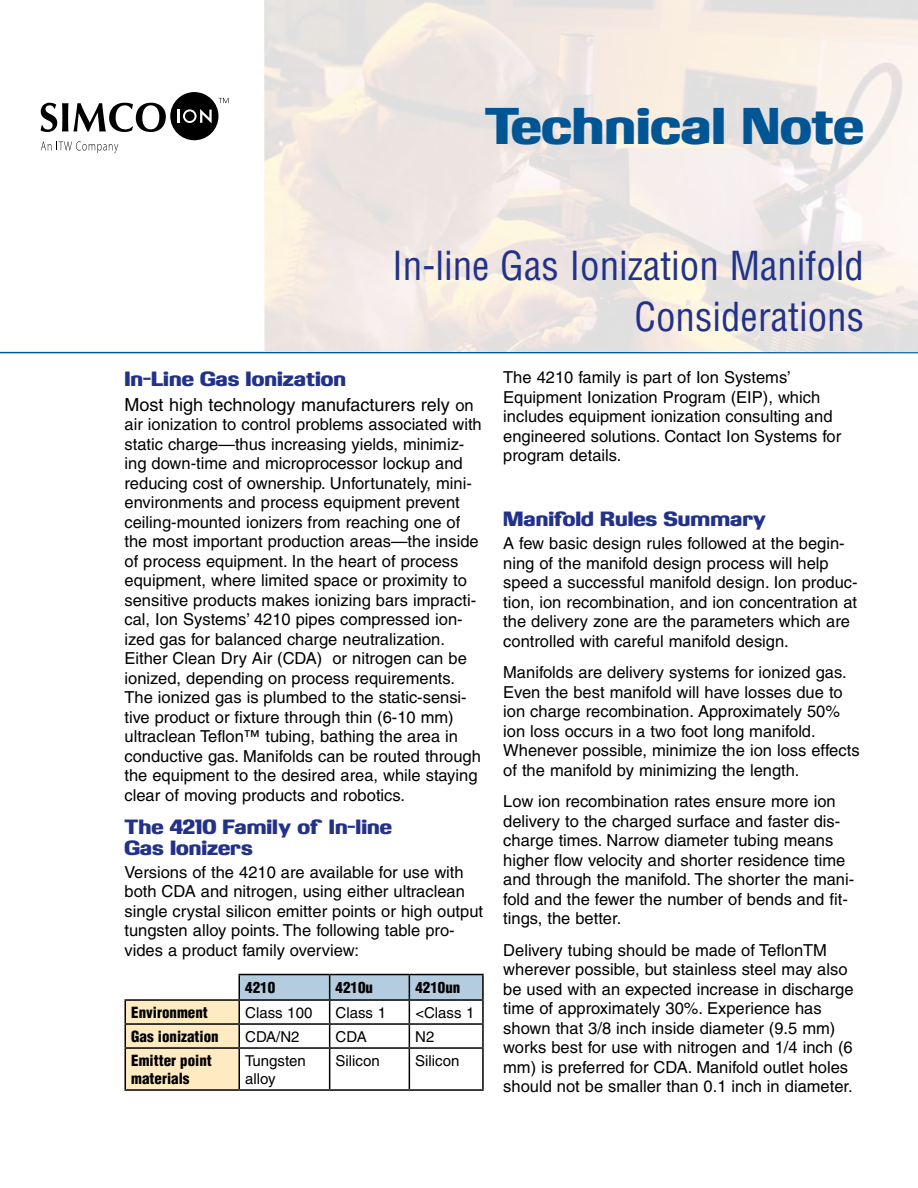
<style>
.page{position:relative;width:918px;height:1188px;background:#fff}
.page>*{position:absolute;margin:0;border:0;box-sizing:border-box;transform-origin:0 0}
.t1{font:45px "Kasse Ultra FLF";color:#005695}
.t2{font:condensed 39px/51px "Helvetica";color:#233289;text-align:right}
.t3{font:18px/21px "Kasse Ultra FLF";color:#233289}
.t4{font:18px "Helvetica";color:#000}
.t5{font:16.5px/19.5px "Helvetica";color:#000}
.t6{font:900 condensed 15px/18px "Helvetica";color:#000}
.t7{font:15px/18px "Helvetica";color:#000}
.s1{font-size:16.5px}
</style>
<div class="page">
<hr style="left:239px;top:974px;width:91px;height:1px;background:#000">
<hr style="left:330px;top:974px;width:79px;height:1px;background:#000">
<hr style="left:409px;top:974px;width:75px;height:1px;background:#000">
<hr style="left:482px;top:975px;width:2px;height:24px;background:#000">
<hr style="left:124px;top:999px;width:115px;height:2px;background:#000">
<hr style="left:124px;top:1001px;width:2px;height:22px;background:#000">
<hr style="left:409px;top:999px;width:75px;height:2px;background:#000">
<hr style="left:482px;top:1001px;width:2px;height:22px;background:#000">
<hr style="left:124px;top:1023px;width:115px;height:2px;background:#000">
<hr style="left:124px;top:1025px;width:2px;height:22px;background:#000">
<hr style="left:409px;top:1023px;width:75px;height:2px;background:#000">
<svg style="left:125px;top:975px;width:358px;height:114px"></svg>
<hr style="left:482px;top:1025px;width:2px;height:22px;background:#000">
<hr style="left:124px;top:1047px;width:115px;height:2px;background:#000">
<hr style="left:124px;top:1049px;width:2px;height:40px;background:#000">
<hr style="left:239px;top:1047px;width:91px;height:2px;background:#000">
<hr style="left:239px;top:1049px;width:1px;height:40px;background:#000">
<hr style="left:330px;top:1047px;width:79px;height:2px;background:#000">
<hr style="left:329px;top:1049px;width:1px;height:40px;background:#000">
<hr style="left:409px;top:1047px;width:75px;height:2px;background:#000">
<hr style="left:409px;top:1049px;width:1px;height:40px;background:#000">
<hr style="left:482px;top:1049px;width:2px;height:40px;background:#000">
<hr style="left:124px;top:1089px;width:115px;height:2px;background:#000">
<hr style="left:239px;top:1089px;width:91px;height:2px;background:#000">
<hr style="left:330px;top:1089px;width:79px;height:2px;background:#000">
<hr style="left:409px;top:1089px;width:75px;height:2px;background:#000">
<hr style="left:0;top:352px;width:918px;height:1px;background:#005695">
<svg style="left:218px;top:98px;width:11px;height:5px"></svg>
<div style="left:170px;top:92px;width:48px;height:48px;background:#000;border-radius:50%"></div>
<svg style="left:177px;top:109px;width:35px;height:14px"></svg>
<svg style="left:41px;top:103px;width:125px;height:29px"></svg>
<svg style="left:41px;top:142px;width:10px;height:8px"></svg>
<svg style="left:58px;top:141px;width:60px;height:12px"></svg>
<h1 class="t1" style="left:485px;top:95px;width:381px">Technical Note</h1>
<h2 class="t2" style="left:392px;top:240px;width:473px">In-line Gas Ionization Manifold<br>Considerations</h2>
<p class="t3" style="left:124px;top:367px;width:223px">In-Line Gas Ionization</p>
<p class="t4" style="left:124px;top:394px;width:351px">Most high technology manufacturers rely <span class="s1">on</span></p>
<p class="t5" style="left:125px;top:414px;width:359px">air ionization to control problems associated with static charge—thus increasing yields, minimiz&shy;ing down-time and microprocessor lockup and reducing cost of ownership. Unfortunately, mini&shy;environments and process equipment prevent ceiling-mounted ionizers from reaching one of the most important production areas—the inside of process equipment. In the heart of process equipment, where limited space or proximity to sensitive products makes ionizing bars impracti&shy;cal, Ion Systems’ 4210 pipes compressed ion&shy;ized gas for balanced charge neutralization.<br>Either Clean Dry Air (CDA) or nitrogen can be ionized, depending on process requirements.<br>The ionized gas is plumbed to the static-sensi&shy;tive product or fixture through thin (6-10 mm) ultraclean Teflon™ tubing, bathing the area in conductive gas. Manifolds can be routed through the equipment to the desired area, while staying clear of moving products and robotics.</p>
<p class="t3" style="left:124px;top:815px;width:269px">The 4210 Family of In-line<br>Gas Ionizers</p>
<p class="t5" style="left:124px;top:862px;width:360px">Versions of the 4210 are available for use with both CDA and nitrogen, using either ultraclean single crystal silicon emitter points or high output tungsten alloy points. The following table pro&shy;vides a product family overview:</p>
<p class="t6" style="left:245px;top:978px;width:31px">4210</p>
<p class="t6" style="left:336px;top:978px;width:39px">4210u</p>
<p class="t6" style="left:415px;top:978px;width:46px">4210un</p>
<p class="t6" style="left:131px;top:1003px;width:78px">Environment</p>
<p class="t7" style="left:245px;top:1003px;width:69px">Class 100</p>
<p class="t7" style="left:336px;top:1003px;width:52px">Class 1</p>
<p class="t7" style="left:415px;top:1003px;width:61px">&lt;Class 1</p>
<p class="t6" style="left:131px;top:1027px;width:89px">Gas ionization</p>
<p class="t7" style="left:245px;top:1027px;width:56px">CDA/N2</p>
<p class="t7" style="left:336px;top:1027px;width:33px">CDA</p>
<p class="t7" style="left:415px;top:1027px;width:21px">N2</p>
<p class="t6" style="left:131px;top:1051px;width:82px">Emitter point materials</p>
<p class="t7" style="left:245px;top:1051px;width:62px">Tungsten alloy</p>
<p class="t7" style="left:336px;top:1051px;width:46px">Silicon</p>
<p class="t7" style="left:415px;top:1051px;width:46px">Silicon</p>
<p class="t5" style="left:503px;top:368px;width:340px">The 4210 family is part of Ion Systems’ Equipment Ionization Program (EIP), which includes equipment ionization consulting and engineered solutions. Contact Ion Systems for program details.</p>
<p class="t3" style="left:503px;top:507px;width:264px">Manifold Rules Summary</p>
<p class="t5" style="left:503px;top:533px;width:356px">A few basic design rules followed at the begin&shy;ning of the manifold design process will help speed a successful manifold design. Ion produc&shy;tion, ion recombination, and ion concentration at the delivery zone are the parameters which are controlled with careful manifold design.</p>
<p class="t5" style="left:503px;top:663px;width:358px">Manifolds are delivery systems for ionized gas.<br>Even the best manifold will have losses due to ion charge recombination. Approximately 50% ion loss occurs in a two foot long manifold.<br>Whenever possible, minimize the ion loss effects of the manifold by minimizing the length.</p>
<p class="t5" style="left:503px;top:792px;width:353px">Low ion recombination rates ensure more ion delivery to the charged surface and faster dis&shy;charge times. Narrow diameter tubing means higher flow velocity and shorter residence time and through the manifold. The shorter the mani&shy;fold and the fewer the number of bends and fit&shy;tings, the better.</p>
<p class="t5" style="left:503px;top:940px;width:352px">Delivery tubing should be made of TeflonTM wherever possible, but stainless steel may also be used with an expected increase in discharge time of approximately 30%. Experience has shown that 3/8 inch inside diameter (9.5 mm) works best for use with nitrogen and 1/4 inch (6 mm) is preferred for CDA. Manifold outlet holes should not be smaller than 0.1 inch in diameter.</p>
</div>
